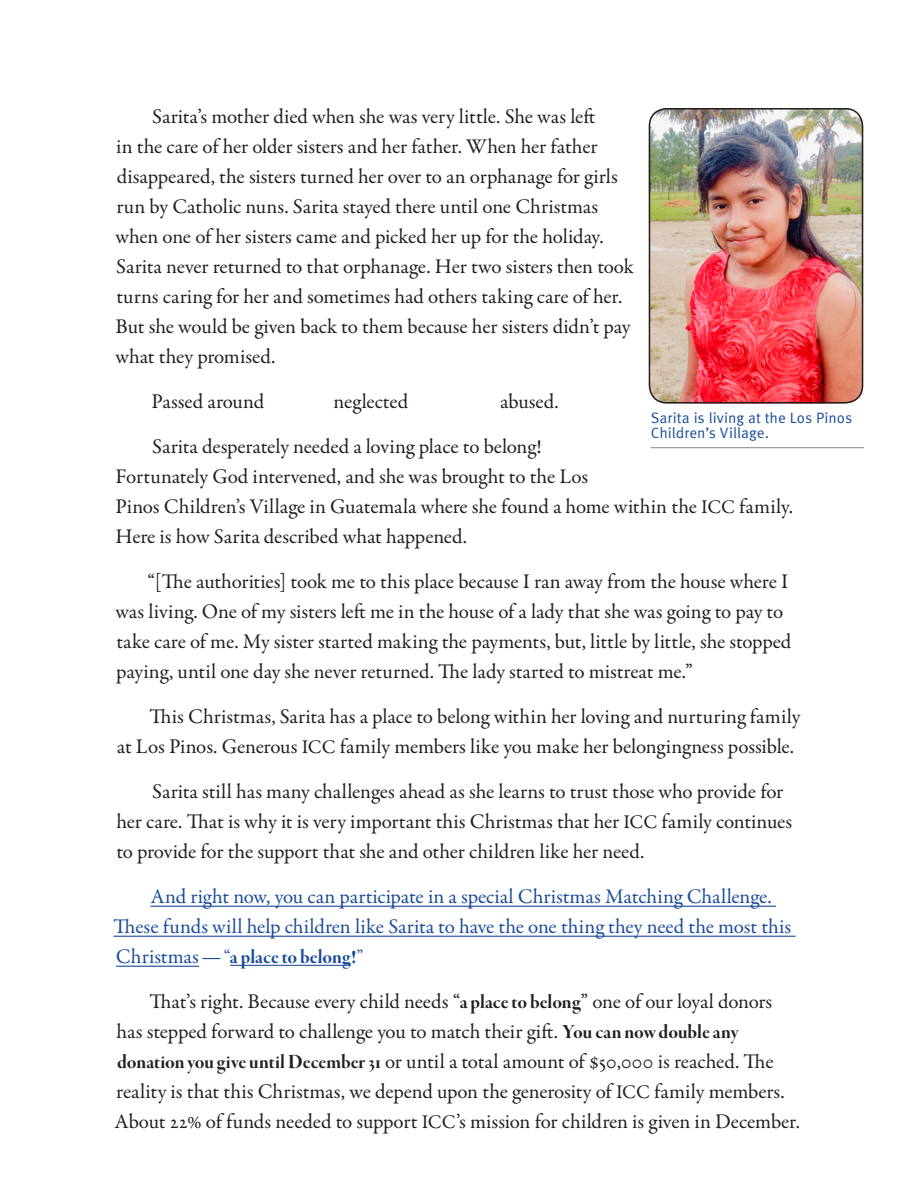
<style>
.page{position:relative;width:918px;height:1188px;background:#fff}
.page>*{position:absolute;margin:0;border:0;box-sizing:border-box;transform-origin:0 0}
.t1{font:21px/30px "Garamond Premr Pro";letter-spacing:-.005em;color:#231f20}
.t2{font:21px/30px "Garamond Premr Pro";letter-spacing:-.005em;color:#194b9b}
.t3{font:21px "Garamond Premr Pro Bd Disp";color:#194b9b}
.t4{font:15px/15px "Meta Pro";color:#194b9b}
.s1{font-size:19.5px}
.s2{font-family:"Garamond Premr Pro"}
.s3{font-family:"Garamond Premr Pro Bd Disp"}
</style>
<div class="page">
<hr style="left:150px;top:906px;width:626px;height:1px;background:#194b9b">
<hr style="left:113px;top:936px;width:683px;height:1px;background:#194b9b">
<hr style="left:116px;top:966px;width:83px;height:1px;background:#194b9b">
<hr style="left:230px;top:965px;width:120px;height:1px;background:#194b9b">
<img style="left:649px;top:108px;width:214px;height:293px">
<div style="left:649px;top:108px;width:214px;height:296px;border:2px solid #231f20;border-radius:17px"></div>
<hr style="left:651px;top:447px;width:213px;height:1px;background:#808285">
<p class="t1" style="left:115px;top:102px;width:520px;text-indent:37px">Sarita’s mother died when she was very little. She was left<br>in the care of her older sisters and her father. When her father disappeared, the sisters turned her over to an orphanage for girls run by Catholic nuns. Sarita stayed there until one Christmas when one of her sisters came and picked her up for the holiday.<br>Sarita never returned to that orphanage. Her two sisters then took turns caring for her and sometimes had others taking care of her.<br>But she would be given back to them because her sisters didn’t pay what they promised.</p>
<p class="t1" style="left:152px;top:387px;width:114px">Passed around</p>
<p class="t1" style="left:334px;top:387px;width:76px">neglected</p>
<p class="t1" style="left:152px;top:380px;width:408px;line-height:45px;text-indent:348px">abused.<br>Sarita desperately needed a loving place to belong!</p>
<p class="t1" style="left:116px;top:462px;width:679px">Fortunately God intervened, and she was brought to the Los<br>Pinos Children’s Village in Guatemala where she found a home within the <span class="s1">ICC</span> family.<br>Here is how Sarita described what happened.</p>
<p class="t1" style="left:115px;top:567px;width:677px;text-indent:32px">“[The authorities] took me to this place because I ran away from the house where I was living. One of my sisters left me in the house of a lady that she was going to pay to take care of me. My sister started making the payments, but, little by little, she stopped paying, until one day she never returned. The lady started to mistreat me.”</p>
<p class="t1" style="left:117px;top:702px;width:685px;text-align:right">This Christmas, Sarita has a place to belong within her loving and nurturing family<br>at Los Pinos. Generous <span class="s1">ICC</span> family members like you make her belongingness possible.</p>
<p class="t1" style="left:116px;top:777px;width:677px;text-indent:36px">Sarita still has many challenges ahead as she learns to trust those who provide for her care. That is why it is very important this Christmas that her <span class="s1">ICC</span> family continues to provide for the support that she and other children like her need.</p>
<p class="t2" style="left:113px;top:882px;width:679px;text-indent:37px">And right now, you can participate in a special Christmas Matching Challenge.<br>These funds will help children like Sarita to have the one thing they need the most this</p>
<p class="t3" style="left:116px;top:946px;width:249px"><span class="s2">Christmas—</span>“a place to belong!”</p>
<p class="t1" style="left:114px;top:987px;width:687px;text-indent:35px">That’s right. Because every child needs “<span class="s3">a place to belong</span>” one of our loyal donors has stepped forward to challenge you to match their gift. <span class="s3">You can now double any donation you give until December 31</span> or until a total amount of $50,000 is reached. The reality is that this Christmas, we depend upon the generosity of <span class="s1">ICC</span> family members.<br>About 22% of funds needed to support <span class="s1">ICC</span>’s mission for children is given in December.</p>
<p class="t4" style="left:651px;top:411px;width:203px">Sarita is living at the Los Pinos<br>Children’s Village.</p>
</div>
